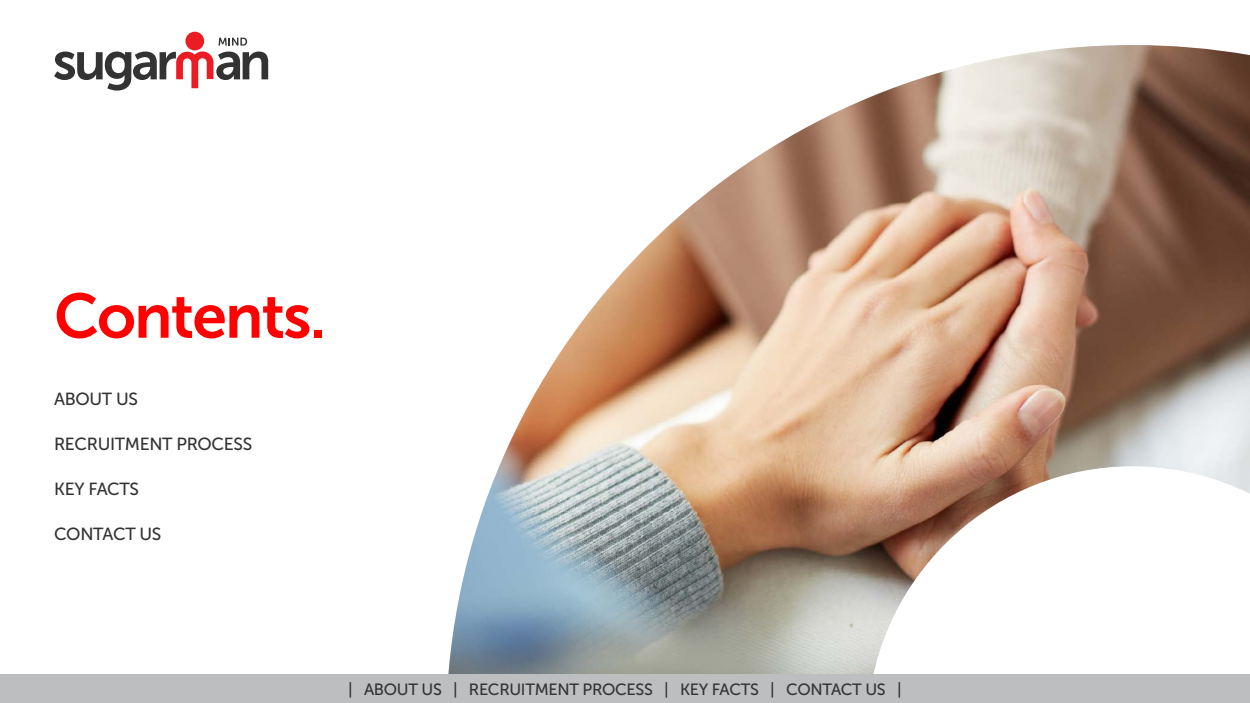
<style>
.page{position:relative;width:1250px;height:703px;background:#fff}
.page>*{position:absolute;margin:0;border:0;box-sizing:border-box;transform-origin:0 0}
.t1{font:62.5px "Museo Sans 700";letter-spacing:-.03em;color:#ff0101}
.t2{font:17.5px "Museo Sans 500";letter-spacing:-.02em;color:#333}
.CONTENTS{font:16.25px "Museo Sans 500";letter-spacing:-.02em;color:#333}
</style>
<div class="page">
<div style="left:185px;top:32px;width:19px;height:18px;background:#ec1c24;border-radius:50%"></div>
<svg style="left:54px;top:38px;width:214px;height:53px"></svg>
<img style="left:448px;top:45px;width:802px;height:629px">
<div style="left:0;top:674px;width:1250px;height:28px;background:#bcbec0"></div>
<p class="t1" style="left:54px;top:281px;width:273px">Contents.</p>
<p class="t2" style="left:54px;top:389px;width:85px">ABOUT US</p>
<p class="t2" style="left:54px;top:434px;width:200px">RECRUITMENT PROCESS</p>
<p class="t2" style="left:54px;top:479px;width:87px">KEY FACTS</p>
<p class="t2" style="left:54px;top:524px;width:109px">CONTACT US</p>
<p class="CONTENTS" style="left:348px;top:680px;width:555px">| ABOUT US | RECRUITMENT PROCESS | KEY FACTS | CONTACT US |</p>
</div>
